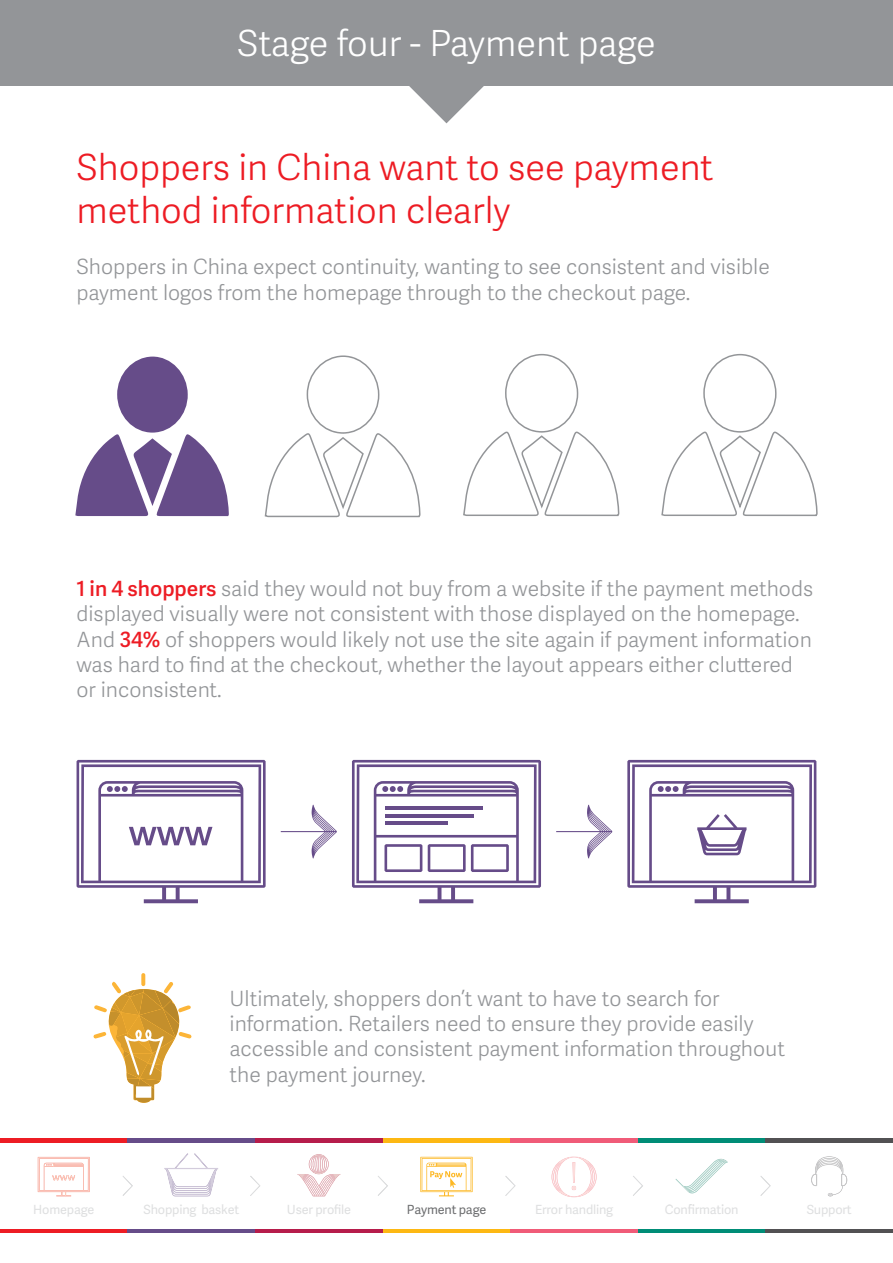
<style>
.page{position:relative;width:893px;height:1263px;background:#fff}
.page>*{position:absolute;margin:0;border:0;box-sizing:border-box;transform-origin:0 0}
.t1{font:300 36px/43.2px "Adelle Sans";color:#ed1c24}
.t2{font:300 36px "Adelle Sans";letter-spacing:-.015em;color:#fff}
.t3{font:300 21px/25.2px "Adelle Sans";color:#939598}
.t4{font:12.6px "Adelle Sans";letter-spacing:-.015em;color:#dedfe0}
.t5{font:12.6px "Adelle Sans";letter-spacing:-.015em;color:#6d6e70}
.s1{font-weight:600;color:#ed1c24}
</style>
<div class="page">
<svg style="left:408px;top:85px;width:77px;height:38px"></svg>
<div style="left:0;top:0;width:893px;height:85px;background:#939598"></div>
<svg style="left:77px;top:760px;width:189px;height:143px"></svg>
<svg style="left:352px;top:760px;width:189px;height:143px"></svg>
<hr style="left:385px;top:806px;width:97px;height:4px;background:#664c89">
<hr style="left:385px;top:814px;width:88px;height:3px;background:#664c89">
<hr style="left:385px;top:821px;width:62px;height:4px;background:#664c89">
<svg style="left:627px;top:760px;width:189px;height:143px"></svg>
<svg style="left:281px;top:805px;width:56px;height:53px"></svg>
<svg style="left:556px;top:805px;width:56px;height:53px"></svg>
<svg style="left:265px;top:355px;width:155px;height:162px"></svg>
<div style="left:117px;top:356px;width:71px;height:77px;background:#664c89;border-radius:50%"></div>
<svg style="left:75px;top:434px;width:154px;height:82px"></svg>
<svg style="left:463px;top:354px;width:156px;height:162px"></svg>
<svg style="left:661px;top:354px;width:157px;height:162px"></svg>
<svg style="left:93px;top:973px;width:99px;height:130px"></svg>
<hr style="left:0;top:1138px;width:128px;height:4px;background:#ed1c24">
<hr style="left:0;top:1229px;width:128px;height:4px;background:#ed1c24">
<hr style="left:128px;top:1138px;width:127px;height:4px;background:#664c89">
<hr style="left:128px;top:1229px;width:127px;height:4px;background:#664c89">
<hr style="left:255px;top:1138px;width:128px;height:4px;background:#b61c4b">
<hr style="left:255px;top:1229px;width:128px;height:4px;background:#b61c4b">
<hr style="left:383px;top:1138px;width:127px;height:4px;background:#fdb813">
<hr style="left:383px;top:1229px;width:127px;height:4px;background:#fdb813">
<svg style="left:420px;top:1157px;width:53px;height:39px"></svg>
<hr style="left:638px;top:1138px;width:127px;height:4px;background:#008d77">
<hr style="left:638px;top:1229px;width:127px;height:4px;background:#008d77">
<hr style="left:510px;top:1138px;width:128px;height:4px;background:#f05b78">
<hr style="left:510px;top:1229px;width:128px;height:4px;background:#f05b78">
<hr style="left:765px;top:1138px;width:128px;height:4px;background:#525153">
<hr style="left:765px;top:1229px;width:128px;height:4px;background:#525153">
<svg style="left:505px;top:1156px;width:343px;height:42px"></svg>
<svg style="left:37px;top:1153px;width:351px;height:44px"></svg>
<h1 class="t2" style="left:237px;top:30px;width:420px">Stage four - Payment page</h1>
<h1 class="t1" style="left:77px;top:150px;width:638px">Shoppers in China want to see payment method information clearly</h1>
<p class="t3" style="left:77px;top:257px;width:695px">Shoppers in China expect continuity, wanting to see consistent and visible payment logos from the homepage through to the checkout page.</p>
<p class="t3" style="left:77px;top:579px;width:738px"><span class="s1">1 in 4 shoppers</span> said they would not buy from a website if the payment methods displayed visually were not consistent with those displayed on the homepage.<br>And <span class="s1">34%</span> of shoppers would likely not use the site again if payment information was hard to find at the checkout, whether the layout appears either cluttered or inconsistent.</p>
<p class="t3" style="left:230px;top:988px;width:557px">Ultimately, shoppers don’t want to have to search for information. Retailers need to ensure they provide easily accessible and consistent payment information throughout the payment journey.</p>
<p class="t4" style="left:33px;top:1205px;width:63px">Homepage</p>
<p class="t4" style="left:144px;top:1205px;width:97px">Shopping basket</p>
<p class="t4" style="left:287px;top:1205px;width:66px">User profile</p>
<p class="t5" style="left:407px;top:1205px;width:81px">Payment page</p>
<p class="t4" style="left:535px;top:1205px;width:80px">Error handling</p>
<p class="t4" style="left:665px;top:1205px;width:75px">Confirmation</p>
<p class="t4" style="left:807px;top:1205px;width:46px">Support</p>
</div>
